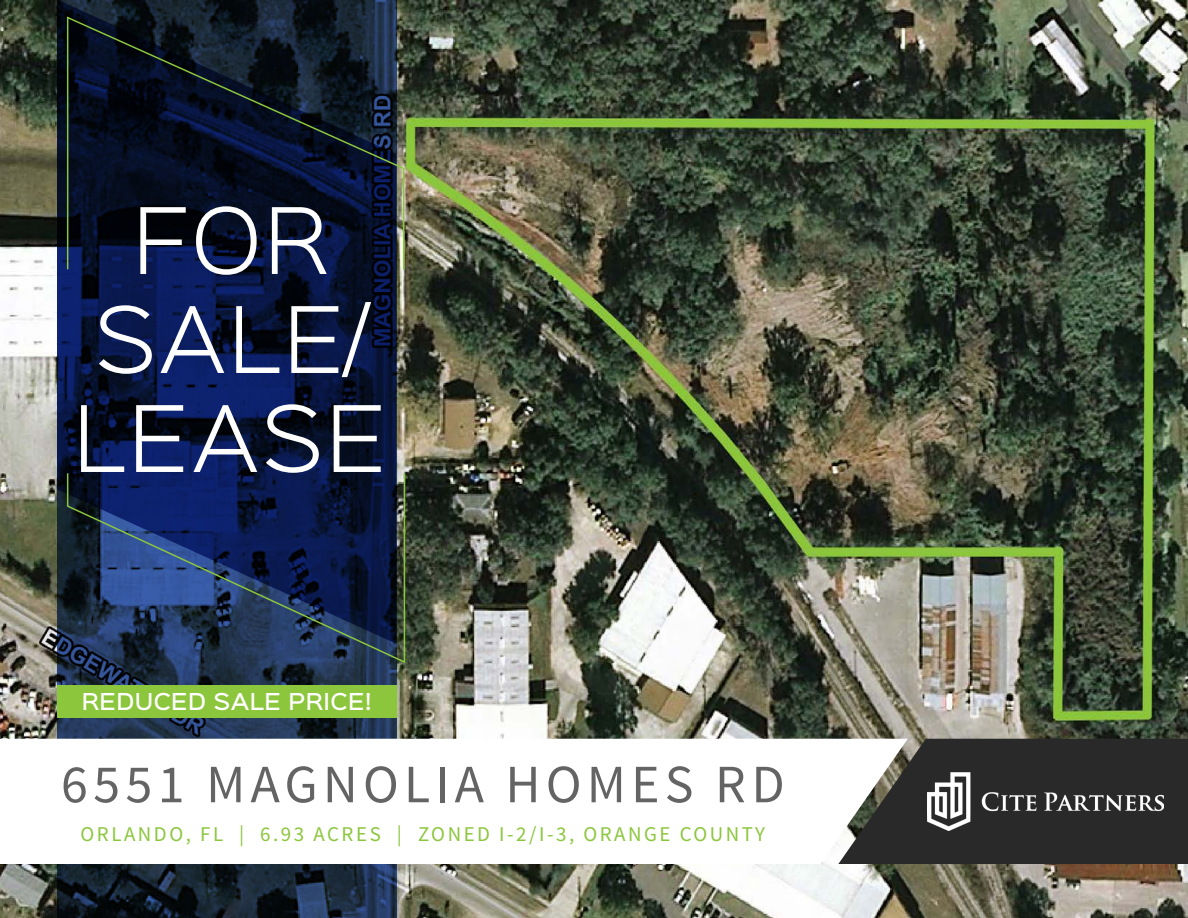
<style>
.page{position:relative;width:1188px;height:918px;background:#fff}
.page>*{position:absolute;margin:0;border:0;box-sizing:border-box;transform-origin:0 0}
.t1{font:300 82.5px "Sinkin Sans 300";letter-spacing:.04em;color:#fff}
.t2{font:54px "Source Sans Pro";letter-spacing:.1em;color:#646464}
.t3{font:21px "Source Sans Pro";letter-spacing:.12em;color:#8cc63d}
.t4{font:500 21px "Sinkin Sans 500";letter-spacing:.025em;color:#fff}
</style>
<div class="page">
<img style="left:0;top:0;width:1188px;height:918px">
<div style="left:908px;top:739px;width:280px;height:125px;background:#292929"></div>
<img style="left:928px;top:772px;width:236px;height:59px">
<svg style="left:57px;top:644px;width:339px;height:274px;background:#1a293d"></svg>
<svg style="left:57px;top:0;width:339px;height:644px;background:#08153e"></svg>
<svg style="left:66px;top:472px;width:340px;height:192px;background:#192b56"></svg>
<svg style="left:66px;top:15px;width:339px;height:256px;background:#0b1529"></svg>
<svg style="left:0;top:739px;width:908px;height:125px"></svg>
<div style="left:57px;top:685px;width:339px;height:33px;background:#8cc63d"></div>
<p class="t1" style="left:133px;top:174px;width:196px">FOR</p>
<p class="t1" style="left:95px;top:273px;width:272px">SALE/</p>
<p class="t1" style="left:74px;top:372px;width:314px">LEASE</p>
<p class="t4" style="left:82px;top:683px;width:291px">REDUCED SALE PRICE!</p>
<p class="t2" style="left:61px;top:751px;width:725px">6551 MAGNOLIA HOMES RD</p>
<p class="t3" style="left:80px;top:821px;width:686px">ORLANDO, FL | 6.93 ACRES | ZONED I-2/I-3, ORANGE COUNTY</p>
</div>
